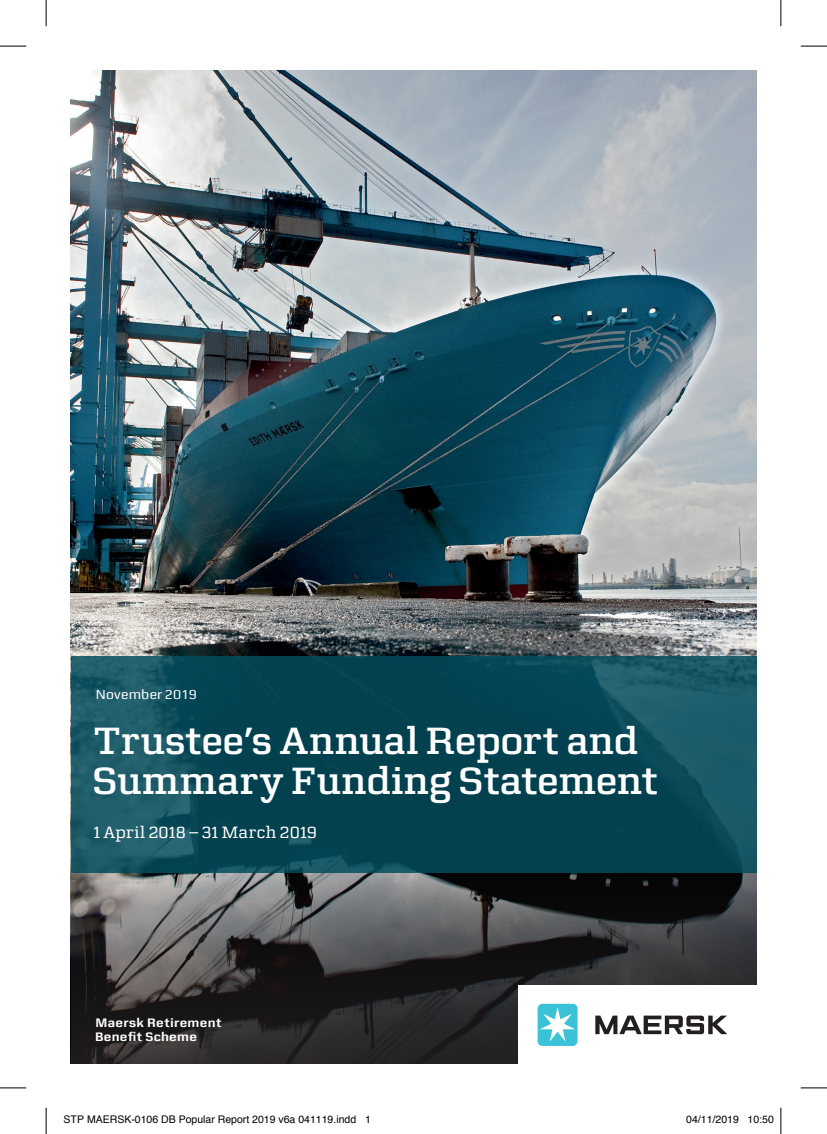
<style>
.page{position:relative;width:827px;height:1134px;background:#fff}
.page>*{position:absolute;margin:0;border:0;box-sizing:border-box;transform-origin:0 0}
.t1{font:600 40.25px/40.2px "Zetta Serif";letter-spacing:.015em;color:#fff}
.t2{font:17.5px "Zetta Serif";letter-spacing:.02em;color:#fff}
.t3{font:14px "Zetta Sans";letter-spacing:.01em;color:#fff}
.t4{font:700 13.12px/14px "Zetta Sans";letter-spacing:.02em;color:#fff}
.t5{font:10.5px "Helvetica";color:#000}
</style>
<div class="page">
<img style="left:71px;top:71px;width:684px;height:585px">
<svg style="left:71px;top:873px;width:684px;height:190px;background:#3d3c3e"></svg>
<svg style="left:71px;top:656px;width:684px;height:217px;background:#0b4958"></svg>
<div style="left:518px;top:985px;width:277px;height:118px;background:#fff"></div>
<div style="left:537px;top:1004px;width:40px;height:42px;background:#3ac2d7;border-radius:5px"></div>
<svg style="left:540px;top:1007px;width:35px;height:35px"></svg>
<svg style="left:595px;top:1016px;width:132px;height:18px"></svg>
<svg style="left:0;top:46px;width:26px;height:1px"></svg>
<svg style="left:800px;top:46px;width:26px;height:1px"></svg>
<svg style="left:0;top:1088px;width:26px;height:1px"></svg>
<svg style="left:800px;top:1088px;width:26px;height:1px"></svg>
<svg style="left:46px;top:0;width:1px;height:26px"></svg>
<svg style="left:46px;top:1108px;width:1px;height:26px"></svg>
<svg style="left:780px;top:0;width:1px;height:26px"></svg>
<svg style="left:780px;top:1108px;width:1px;height:26px"></svg>
<h3 class="t3" style="left:96px;top:687px;width:102px">November 2019</h3>
<h1 class="t1" style="left:93px;top:721px;width:566px">Trustee’s Annual Report and<br>Summary Funding Statement</h1>
<h2 class="t2" style="left:94px;top:823px;width:225px">1 April 2018 – 31 March 2019</h2>
<p class="t4" style="left:95px;top:1016px;width:128px">Maersk Retirement<br>Benefit Scheme</p>
<p class="t5" style="left:64px;top:1112px;width:308px">STP MAERSK-0106 DB Popular Report 2019 v6a 041119.indd 1</p>
<p class="t5" style="left:686px;top:1112px;width:89px">04/11/2019 10:50</p>
</div>
